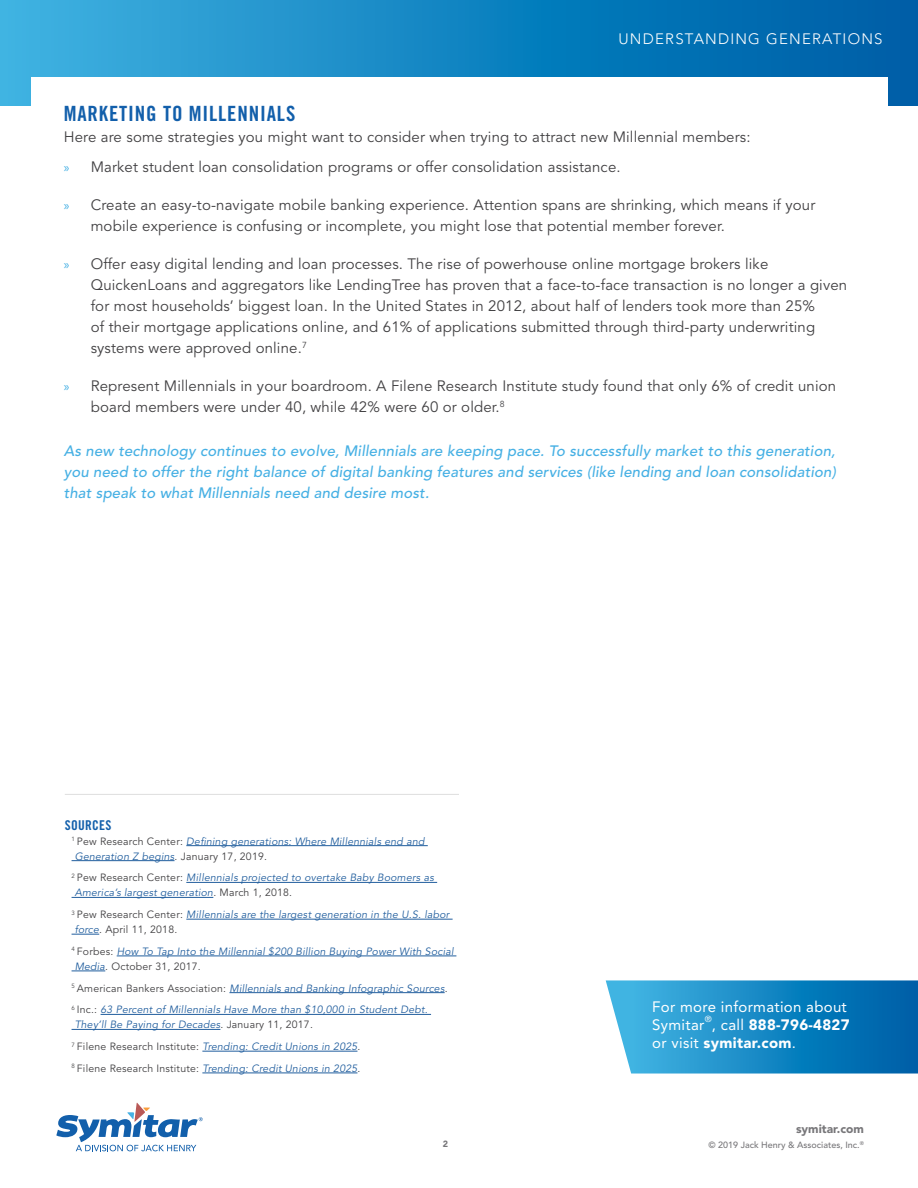
<style>
.page{position:relative;width:918px;height:1188px;background:#fff}
.page>*{position:absolute;margin:0;border:0;box-sizing:border-box;transform-origin:0 0}
.t1{font:21px "Trade Gothic LT Std Bd Cn 20";letter-spacing:.04em;color:#125fab}
.t2{font:15px/21px "Avenir LT Std";letter-spacing:.01em;color:#414042}
.t3{font:italic 500 15px/21px "Avenir LT Std";letter-spacing:.01em;color:#46b0e4;text-align:justify}
.t4{font:900 15px/18px "Avenir LT Std";letter-spacing:.02em;color:#fff}
.t5{font:15px/18px "Avenir LT Std";letter-spacing:.02em;color:#fff}
.t6{font:300 15px "Avenir LT Std";letter-spacing:.08em;color:#fff}
.t7{font:13.5px "Trade Gothic LT Std Bd Cn 20";letter-spacing:.02em;color:#125fab}
.t8{font:900 12px "Avenir LT Std";color:#78777a}
.t9{font:italic 10.5px/15px "Avenir LT Std";letter-spacing:.02em;color:#215e9e}
.t10{font:500 9px "Avenir LT Std";color:#78777a}
.t11{font:900 9px "Avenir LT Std";color:#78777a}
.t12{font:8.7px "Avenir LT Std";color:#fff}
.s1{font-family:"Myriad Pro";font-size:13.5px;color:#46b0e4}
.s2{font-style:normal;color:#414042}
.s3{font-weight:400}
</style>
<div class="page">
<svg style="left:56px;top:1102px;width:147px;height:49px"></svg>
<div style="left:0;top:0;width:918px;height:106px;background:linear-gradient(to right,#3bb1e1,#005ba4)"></div>
<div style="left:31px;top:77px;width:856px;height:1003px;background:#fff"></div>
<svg style="left:606px;top:980px;width:312px;height:94px;background:#238dc6"></svg>
<hr style="left:186px;top:845px;width:242px;height:1px;background:#215e9e">
<hr style="left:72px;top:860px;width:103px;height:1px;background:#215e9e">
<hr style="left:186px;top:882px;width:251px;height:1px;background:#215e9e">
<hr style="left:72px;top:897px;width:141px;height:1px;background:#215e9e">
<hr style="left:186px;top:919px;width:267px;height:1px;background:#215e9e">
<svg style="left:72px;top:934px;width:27px;height:1px"></svg>
<hr style="left:117px;top:956px;width:339px;height:1px;background:#215e9e">
<hr style="left:72px;top:971px;width:33px;height:1px;background:#215e9e">
<hr style="left:229px;top:992px;width:216px;height:1px;background:#215e9e">
<hr style="left:101px;top:1014px;width:330px;height:1px;background:#215e9e">
<hr style="left:72px;top:1029px;width:148px;height:1px;background:#215e9e">
<hr style="left:202px;top:1051px;width:155px;height:1px;background:#215e9e">
<hr style="left:202px;top:1073px;width:155px;height:1px;background:#215e9e">
<hr style="left:65px;top:794px;width:394px;height:1px;background:#78777a">
<p class="t6" style="left:619px;top:30px;width:266px">UNDERSTANDING GENERATIONS</p>
<p class="t1" style="left:64px;top:101px;width:233px">MARKETING TO MILLENNIALS</p>
<p class="t2" style="left:64px;top:127px;width:688px">Here are some strategies you might want to consider when trying to attract new Millennial members:</p>
<p class="t2" style="left:64px;top:156px;width:558px"><span class="s1">»</span> Market student loan consolidation programs or offer consolidation assistance.</p>
<p class="t2" style="left:91px;top:195px;width:726px;text-indent:-27px"><span class="s1">»</span> Create an easy-to-navigate mobile banking experience. Attention spans are shrinking, which means if your mobile experience is confusing or incomplete, you might lose that potential member forever.</p>
<p class="t2" style="left:91px;top:254px;width:758px;text-indent:-27px"><span class="s1">»</span> Offer easy digital lending and loan processes. The rise of powerhouse online mortgage brokers like QuickenLoans and aggregators like LendingTree has proven that a face-to-face transaction is no longer a given for most households’ biggest loan. In the United States in 2012, about half of lenders took more than 25%<br>of their mortgage applications online, and 61% of applications submitted through third-party underwriting systems were approved online.<sup>7</sup></p>
<p class="t2" style="left:91px;top:376px;width:747px;text-indent:-27px"><span class="s1">»</span> Represent Millennials in your boardroom. A Filene Research Institute study found that only 6% of credit union board members were under 40, while 42% were 60 or older.<sup>8</sup></p>
<p class="t3" style="left:64px;top:440px;width:774px">As new technology continues to evolve, Millennials are keeping pace. To successfully market to this generation, you need to offer the right balance of digital banking features and services (like lending and loan consolidation) that speak to what Millennials need and desire most.</p>
<p class="t7" style="left:65px;top:817px;width:48px">SOURCES</p>
<p class="t9" style="left:72px;top:834px;width:354px"><sup>1</sup> <span class="s2">Pew Research Center:</span> Defining generations: Where Millennials end and<br>Generation Z begins<span class="s2">. January 17, 2019.</span></p>
<p class="t9" style="left:72px;top:871px;width:364px"><sup>2</sup> <span class="s2">Pew Research Center:</span> Millennials projected to overtake Baby Boomers as<br>America’s largest generation<span class="s2">. March 1, 2018.</span></p>
<p class="t9" style="left:72px;top:907px;width:379px"><sup>3</sup> <span class="s2">Pew Research Center:</span> Millennials are the largest generation in the U.S. labor force<span class="s2">. April 11, 2018.</span></p>
<p class="t9" style="left:72px;top:944px;width:384px"><sup>4</sup> <span class="s2">Forbes:</span> How To Tap Into the Millennial $200 Billion Buying Power With Social<br>Media<span class="s2">. October 31, 2017.</span></p>
<p class="t9" style="left:72px;top:981px;width:378px"><sup>5</sup> <span class="s2">American Bankers Association:</span> Millennials and Banking Infographic Sources<span class="s2">.</span></p>
<p class="t9" style="left:72px;top:1003px;width:358px"><sup>6</sup> <span class="s2">Inc.:</span> 63 Percent of Millennials Have More than $10,000 in Student Debt.<br>They’ll Be Paying for Decades<span class="s2">. January 11, 2017.</span></p>
<p class="t9" style="left:72px;top:1039px;width:290px"><sup>7</sup> <span class="s2">Filene Research Institute:</span> Trending: Credit Unions in 2025<span class="s2">.</span></p>
<p class="t9" style="left:72px;top:1061px;width:290px"><sup>8</sup> <span class="s2">Filene Research Institute:</span> Trending: Credit Unions in 2025<span class="s2">.</span></p>
<p class="t11" style="left:443px;top:1138px;width:7px">2</p>
<p class="t5" style="left:652px;top:998px;width:196px">For more information about<br>Symitar</p>
<p class="t12" style="left:705px;top:1014px;width:8px">®</p>
<p class="t4" style="left:652px;top:1016px;width:199px;text-indent:60px"><span class="s3">, call</span> 888-796-4827 <span class="s3">or visit</span> symitar.com<span class="s3">.</span></p>
<p class="t8" style="left:796px;top:1122px;width:69px">symitar.com</p>
<p class="t10" style="left:709px;top:1140px;width:157px">© 2019 Jack Henry &amp; Associates, Inc.<sup>®</sup></p>
</div>
